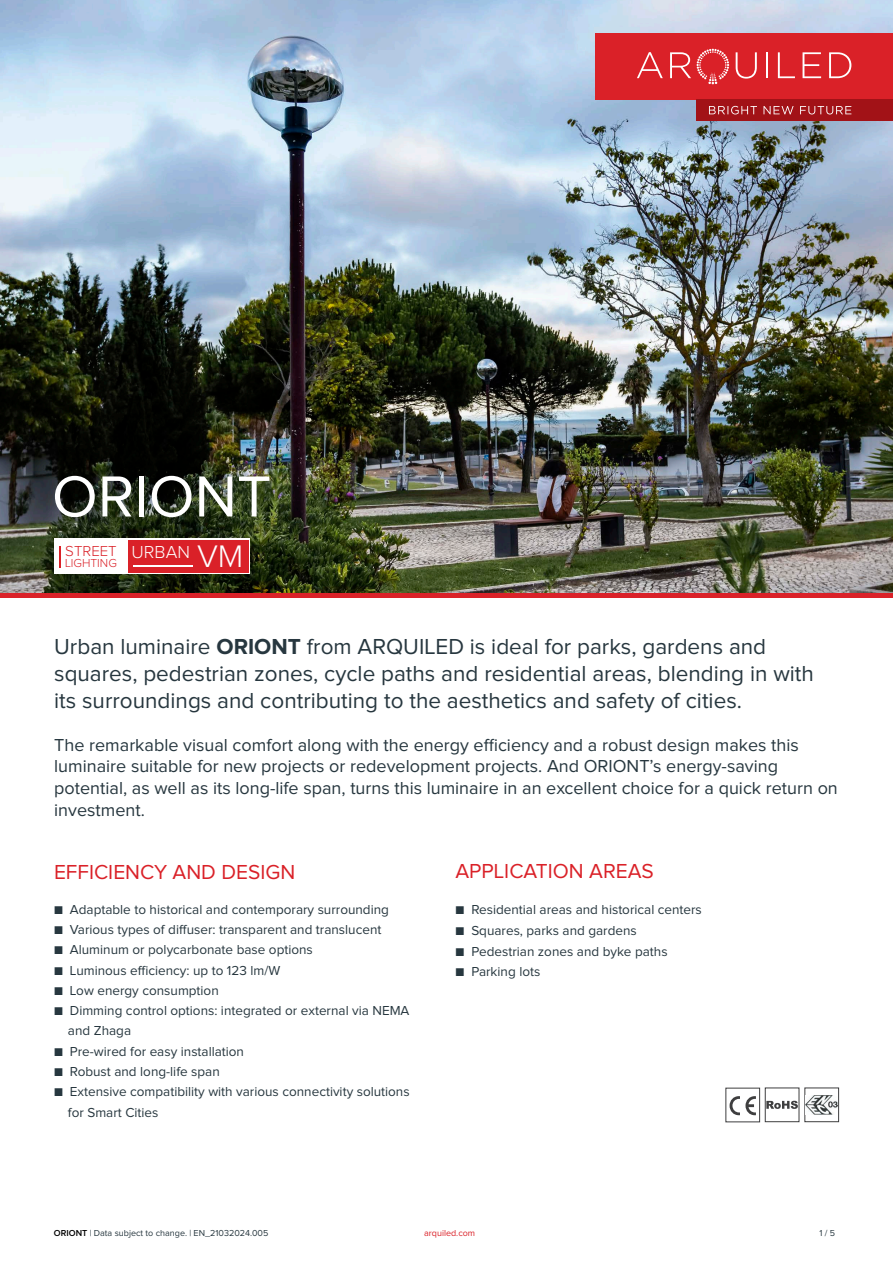
<style>
.page{position:relative;width:893px;height:1263px;background:#fff}
.page>*{position:absolute;margin:0;border:0;box-sizing:border-box;transform-origin:0 0}
.t1{font:60px "Proxima Nova";color:#fff}
.t2{font:22.5px/27px "Proxima Nova";color:#27373f}
.t3{font:21px "Proxima Nova";color:#da2128}
.t4{font:18px/21.6px "Proxima Nova";color:#27373f}
.t5{font:300 18px "Proxima Nova";color:#fff}
.t6{font:300 15px "Proxima Nova";color:#da2128}
.t7{font:13.5px/20.2px "Proxima Nova";color:#27373f}
.t8{font:300 12px "Proxima Nova";color:#da2128}
.t9{font:9px "Proxima Nova";color:#27373f}
.t10{font:9px "Proxima Nova";color:#da2128}
.s1{font-size:32.25px}
.s2{font-weight:700}
.s3{font-weight:600;color:#000}
</style>
<div class="page">
<svg style="left:725px;top:1087px;width:114px;height:35px"></svg>
<img style="left:806px;top:1095px;width:32px;height:19px">
<img style="left:0;top:0;width:893px;height:593px">
<hr style="left:0;top:593px;width:893px;height:4px;background:#da2128">
<div style="left:595px;top:33px;width:298px;height:66px;background:#da2128"></div>
<div style="left:697px;top:99px;width:196px;height:22px;background:#a21217"></div>
<svg style="left:709px;top:106px;width:142px;height:8px"></svg>
<svg style="left:637px;top:52px;width:26px;height:26px"></svg>
<svg style="left:736px;top:52px;width:21px;height:27px"></svg>
<hr style="left:766px;top:52px;width:2px;height:26px;background:#fff">
<svg style="left:778px;top:52px;width:17px;height:26px"></svg>
<svg style="left:802px;top:52px;width:19px;height:26px"></svg>
<svg style="left:829px;top:52px;width:22px;height:26px"></svg>
<svg style="left:670px;top:49px;width:59px;height:35px"></svg>
<div style="left:54px;top:539px;width:196px;height:35px;background:#fff"></div>
<div style="left:128px;top:540px;width:121px;height:33px;background:#da2128"></div>
<svg style="left:60px;top:546px;width:1px;height:21px"></svg>
<hr style="left:133px;top:565px;width:60px;height:2px;background:#fff">
<h1 class="t1" style="left:52px;top:469px;width:221px">ORIONT</h1>
<p class="t6" style="left:65px;top:544px;width:53px">STREET</p>
<h3 class="t5" style="left:132px;top:543px;width:113px">URBAN <span class="s1">VM</span></h3>
<p class="t8" style="left:65px;top:558px;width:53px">LIGHTING</p>
<h2 class="t2" style="left:54px;top:633px;width:761px">Urban luminaire <span class="s2">ORIONT</span> from ARQUILED is ideal for parks, gardens and squares, pedestrian zones, cycle paths and residential areas, blending in with its surroundings and contributing to the aesthetics and safety of cities.</h2>
<p class="t4" style="left:54px;top:735px;width:785px">The remarkable visual comfort along with the energy efficiency and a robust design makes this luminaire suitable for new projects or redevelopment projects. And ORIONT’s energy-saving potential, as well as its long-life span, turns this luminaire in an excellent choice for a quick return on investment.</p>
<h3 class="t3" style="left:54px;top:862px;width:243px">EFFICIENCY AND DESIGN</h3>
<p class="t7" style="left:54px;top:900px;width:336px">■ Adaptable to historical and contemporary surrounding</p>
<p class="t7" style="left:54px;top:920px;width:329px">■ Various types of diffuser: transparent and translucent</p>
<p class="t7" style="left:54px;top:940px;width:260px">■ Aluminum or polycarbonate base options</p>
<p class="t7" style="left:54px;top:960px;width:228px">■ Luminous efficiency: up to 123 lm/W</p>
<p class="t7" style="left:54px;top:981px;width:166px">■ Low energy consumption</p>
<p class="t7" style="left:68px;top:1001px;width:343px;text-indent:-14px">■ Dimming control options: integrated or external via NEMA and Zhaga</p>
<p class="t7" style="left:54px;top:1041px;width:192px">■ Pre-wired for easy installation</p>
<p class="t7" style="left:54px;top:1062px;width:167px">■ Robust and long-life span</p>
<p class="t7" style="left:68px;top:1082px;width:343px;line-height:21px;text-indent:-14px">■ Extensive compatibility with various connectivity solutions for Smart Cities</p>
<h3 class="t3" style="left:455px;top:861px;width:200px">APPLICATION AREAS</h3>
<p class="t7" style="left:455px;top:899px;width:248px">■ Residential areas and historical centers</p>
<p class="t7" style="left:455px;top:920px;width:183px">■ Squares, parks and gardens</p>
<p class="t7" style="left:455px;top:941px;width:214px">■ Pedestrian zones and byke paths</p>
<p class="t7" style="left:455px;top:962px;width:86px">■ Parking lots</p>
<p class="t9" style="left:54px;top:1229px;width:216px"><span class="s3">ORIONT</span> | Data subject to change. | EN_21032024.005</p>
<p class="t10" style="left:424px;top:1229px;width:53px">arquiled.com</p>
<p class="t9" style="left:819px;top:1229px;width:17px">1 / 5</p>
</div>
